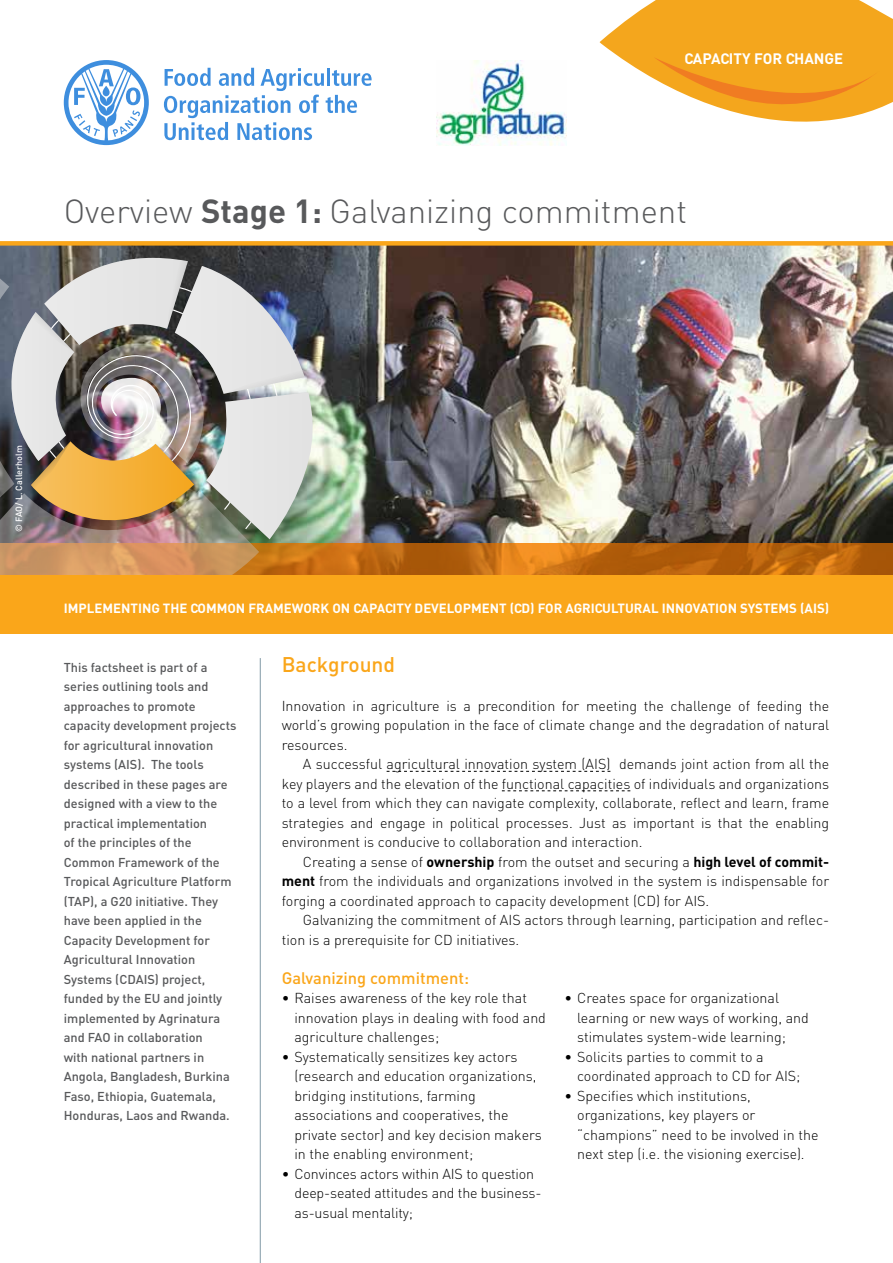
<style>
.page{position:relative;width:893px;height:1263px;background:#fff}
.page>*{position:absolute;margin:0;border:0;box-sizing:border-box;transform-origin:0 0}
.t1{font:300 33px "DIN";color:#58595b}
.t2{font:500 21px "DIN";color:#faa61a}
.t3{font:500 16.5px "DIN";color:#faa61a}
.t4{font:700 15px "DIN";color:#fff}
.t5{font:300 14.25px/19.5px "DIN";color:#000}
.t6{font:700 13.2px "DIN";color:#fff}
.t7{font:500 12.75px/19.5px "DIN";color:#58595b}
.t8{font:500 9px "DIN";color:#fff}
.s1{font-weight:700}
</style>
<div class="page">
<img style="left:315px;top:246px;width:578px;height:298px">
<svg style="left:315px;top:544px;width:578px;height:31px"></svg>
<div style="left:0;top:241px;width:893px;height:5px;background:#faa61a"></div>
<svg style="left:600px;top:0;width:293px;height:108px;fill:#f4a61d"></svg>
<svg style="left:654px;top:57px;width:226px;height:65px"></svg>
<img style="left:0;top:241px;width:315px;height:334px">
<svg style="left:64px;top:60px;width:85px;height:85px"></svg>
<svg style="left:164px;top:68px;width:208px;height:72px"></svg>
<hr style="left:260px;top:658px;width:1px;height:605px;background:#8199a6">
<img style="left:437px;top:60px;width:129px;height:85px">
<div style="left:0;top:575px;width:893px;height:59px;background:#faa61a"></div>
<svg style="left:387px;top:771px;width:223px;height:1px"></svg>
<svg style="left:502px;top:790px;width:128px;height:1px"></svg>
<p class="t4" style="left:685px;top:49px;width:160px">CAPACITY FOR CHANGE</p>
<h1 class="t1" style="left:64px;top:189px;width:625px">Overview <span class="s1">STAGE 1:</span> Galvanizing commitment</h1>
<p class="t8" style="left:13px;top:532px;width:88px;rotate:-90deg">© FAO/ L. Callerholm</p>
<p class="t6" style="left:64px;top:600px;width:58px">IMPLEMENTING</p>
<p class="t6" style="left:163px;top:600px;width:9px">THE</p>
<p class="t6" style="left:190px;top:600px;width:67px">COMMON FRA</p>
<p class="t6" style="left:273px;top:600px;width:96px">MEWOR K ON CAPACITY</p>
<p class="t6" style="left:415px;top:600px;width:76px">DEVELOPMENT</p>
<p class="t6" style="left:510px;top:600px;width:37px">(CD) FOR</p>
<p class="t6" style="left:565px;top:600px;width:17px">AGRIC</p>
<p class="t6" style="left:602px;top:600px;width:73px">ULTURAL INNO</p>
<p class="t6" style="left:693px;top:600px;width:16px">VATION</p>
<p class="t6" style="left:740px;top:600px;width:17px">SYSTE</p>
<p class="t6" style="left:779px;top:600px;width:52px">MS (AIS)</p>
<p class="t7" style="left:64px;top:657px;width:174px">This factsheet is part of a series outlining tools and approaches to promote capacity development projects for agricultural innovation systems (AIS). The tools described in these pages are designed with a view to the practical implementation<br>of the principles of the<br>Common Framework of the<br>Tropical Agriculture Platform (TAP), a G20 initiative. They have been applied in the<br>Capacity Development for<br>Agricultural Innovation<br>Systems (CDAIS) project, funded by the EU and jointly implemented by Agrinatura and FAO in collaboration<br>with national partners in<br>Angola, Bangladesh, Burkina<br>Faso, Ethiopia, Guatemala,<br>Honduras, Laos and Rwanda.</p>
<h2 class="t2" style="left:282px;top:650px;width:115px">Background</h2>
<p class="t5" style="left:282px;top:695px;width:549px;text-align:justify">Innovation in agriculture is a precondition for meeting the challenge of feeding the world’s growing population in the face of climate change and the degradation of natural resources.</p>
<p class="t5" style="left:282px;top:754px;width:549px;text-align:justify;text-indent:21px">A successful agricultural innovation system (AIS) demands joint action from all the key players and the elevation of the functional capacities of individuals and organizations to a level from which they can navigate complexity, collaborate, reflect and learn, frame strategies and engage in political processes. Just as important is that the enabling environment is conducive to collaboration and interaction.</p>
<p class="t5" style="left:282px;top:851px;width:549px;text-align:justify;text-indent:21px">Creating a sense of <span class="s1">OWNERSHIP</span> from the outset and securing a <span class="s1">HIGH LEVEL OF COMMIT-MENT</span> from the individuals and organizations involved in the system is indispensable for forging a coordinated approach to capacity development (CD) for AIS.</p>
<p class="t5" style="left:282px;top:910px;width:549px;text-indent:21px">Galvanizing the commitment of AIS actors through learning, participation and reflec&shy;tion is a prerequisite for CD initiatives.</p>
<p class="t3" style="left:282px;top:967px;width:189px">Galvanizing commitment:</p>
<p class="t5" style="left:294px;top:988px;width:253px;text-indent:-13px">• Raises awareness of the key role that innovation plays in dealing with food and agriculture challenges;</p>
<p class="t5" style="left:294px;top:1046px;width:249px;text-indent:-13px">• Systematically sensitizes key actors (research and education organizations, bridging institutions, farming associations and cooperatives, the private sector) and key decision makers in the enabling environment;</p>
<p class="t5" style="left:294px;top:1163px;width:249px;text-indent:-13px">• Convinces actors within AIS to question deep-seated attitudes and the business&shy;as-usual mentality;</p>
<p class="t5" style="left:577px;top:988px;width:233px;text-indent:-13px">• Creates space for organizational learning or new ways of working, and stimulates system-wide learning;</p>
<p class="t5" style="left:577px;top:1046px;width:225px;text-indent:-13px">• Solicits parties to commit to a coordinated approach to CD for AIS;</p>
<p class="t5" style="left:577px;top:1085px;width:243px;text-indent:-13px">• Specifies which institutions, organizations, key players or “champions” need to be involved in the next step (i.e. the visioning exercise).</p>
</div>
